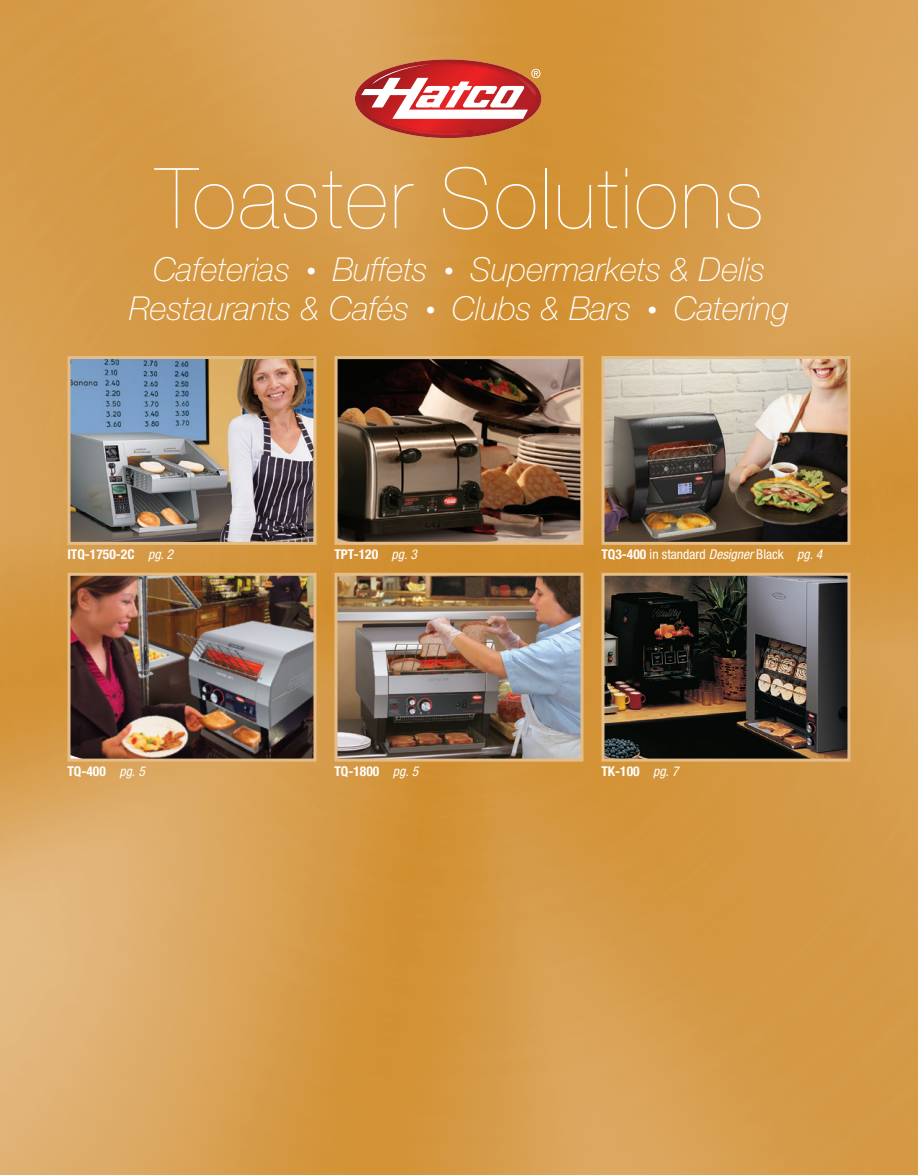
<style>
.page{position:relative;width:918px;height:1175px;background:#fff}
.page>*{position:absolute;margin:0;border:0;box-sizing:border-box;transform-origin:0 0}
.Opener_Head{font:200 84px "Helvetica Neue LT Std";letter-spacing:.03em;color:#fff}
.Opener_Subhead{font:italic 100 33px/39px "Helvetica Neue LT Std";color:#fff;text-align:center}
.Opener_caption{font:700 condensed 13.5px "Helvetica Neue LT Std";color:#fff}
.Opener_caption-2{font:condensed 13.5px "Helvetica Neue LT Std";color:#fff}
.s1{font-size:19.5px}
.s2{font-weight:400;font-style:italic}
.s3{font-weight:700}
.s4{font-style:italic}
</style>
<div class="page">
<img style="left:0;top:0;width:918px;height:1174px">
<img style="left:359px;top:62px;width:179px;height:74px">
<img style="left:439px;top:61px;width:100px;height:3px">
<img style="left:456px;top:62px;width:81px;height:2px">
<img style="left:463px;top:63px;width:73px;height:1px">
<img style="left:361px;top:119px;width:103px;height:17px">
<svg style="left:360px;top:64px;width:181px;height:55px"></svg>
<img style="left:72px;top:360px;width:240px;height:181px">
<div style="left:68px;top:356px;width:248px;height:189px;border:3px solid #e4bd89"></div>
<img style="left:72px;top:577px;width:240px;height:180px">
<div style="left:68px;top:573px;width:248px;height:188px;border:3px solid #e4bd89"></div>
<img style="left:338px;top:577px;width:242px;height:180px">
<div style="left:334px;top:573px;width:250px;height:188px;border:3px solid #e4bd89"></div>
<img style="left:606px;top:577px;width:240px;height:180px">
<div style="left:602px;top:573px;width:248px;height:188px;border:3px solid #e4bd89"></div>
<img style="left:606px;top:360px;width:240px;height:181px">
<div style="left:602px;top:356px;width:248px;height:189px;border:3px solid #e4bd89"></div>
<img style="left:338px;top:360px;width:241px;height:181px">
<div style="left:334px;top:356px;width:249px;height:189px;border:3px solid #e4bd89"></div>
<p class="Opener_Head" style="left:156px;top:150px;width:610px">Toaster Solutions</p>
<p class="Opener_Subhead" style="left:129px;top:250px;width:661px">Cafeterias <span class="s1">•</span> Buffets <span class="s1">•</span> Supermarkets &amp; Delis<br>Restaurants &amp; Cafés <span class="s1">•</span> Clubs &amp; Bars <span class="s1">•</span> Catering</p>
<p class="Opener_caption" style="left:68px;top:546px;width:107px">ITQ-1750-2C <span class="s2">pg. 2</span></p>
<p class="Opener_caption" style="left:334px;top:546px;width:84px">TPT-120 <span class="s2">pg. 3</span></p>
<p class="Opener_caption-2" style="left:602px;top:546px;width:222px"><span class="s3">TQ3-400</span> in standard <span class="s4">Designer</span> Black <span class="s4">pg. 4</span></p>
<p class="Opener_caption" style="left:68px;top:762px;width:79px">TQ-400 <span class="s2">pg. 5</span></p>
<p class="Opener_caption" style="left:334px;top:762px;width:85px">TQ-1800 <span class="s2">pg. 5</span></p>
<p class="Opener_caption" style="left:602px;top:762px;width:79px">TK-100 <span class="s2">pg. 7</span></p>
</div>
